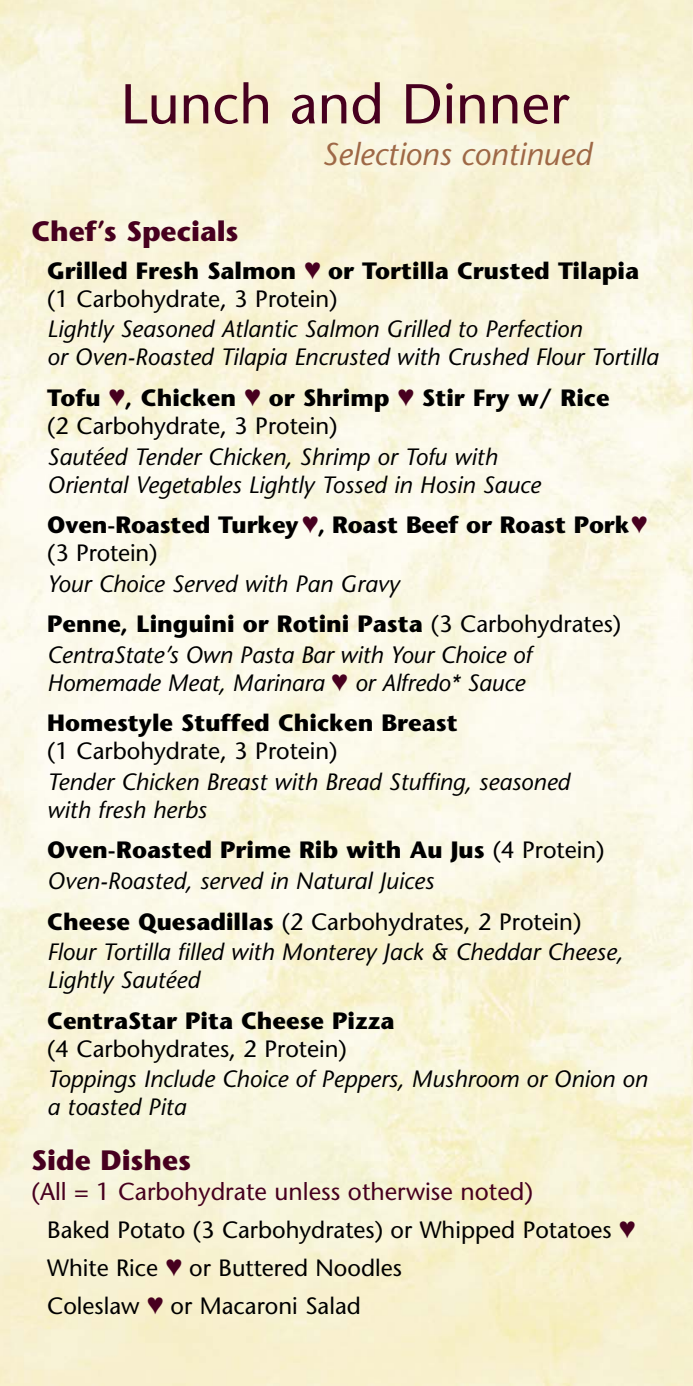
<style>
.page{position:relative;width:693px;height:1386px;background:#fff}
.page>*{position:absolute;margin:0;border:0;box-sizing:border-box;transform-origin:0 0}
.t1{font:56px "Stone Sans";color:#47001f}
.t2{font:italic 31.5px "Stone Sans";color:#9e6846}
.t3{font:700 28px "Stone Sans";color:#47001f}
.t4{font:24.5px "Stone Sans";color:#47001f}
.t5{font:italic 23.62px/28px "Stone Sans";color:#000}
.t6{font:700 23.62px/28px "Stone Sans";color:#000}
.t7{font:23.62px/38.1px "Stone Sans";color:#000}
.s1{color:#47001f}
.s2{font-weight:400}
.s3{font-weight:700;font-style:normal}
.s4{font-style:normal}
</style>
<div class="page">
<h1 class="t1" style="left:121px;top:82px;width:450px">Lunch and Dinner</h1>
<h2 class="t2" style="left:322px;top:141px;width:271px">Selections continued</h2>
<p class="t3" style="left:32px;top:220px;width:209px">Chef’s Specials</p>
<p class="t6" style="left:47px;top:259px;width:593px">Grilled Fresh Salmon <span class="s1">♥</span> or Tortilla Crusted Tilapia <span class="s2">(1 Carbohydrate, 3 Protein)</span></p>
<p class="t5" style="left:47px;top:318px;width:613px">Lightly Seasoned Atlantic Salmon Grilled to Perfection<br>or Oven-Roasted Tilapia Encrusted with Crushed Flour Tortilla</p>
<p class="t6" style="left:47px;top:386px;width:564px">Tofu <span class="s1">♥</span>, Chicken <span class="s1">♥</span> or Shrimp <span class="s1">♥</span> Stir Fry w/ Rice <span class="s2">(2 Carbohydrate, 3 Protein)</span></p>
<p class="t5" style="left:47px;top:445px;width:495px">Sautéed Tender Chicken, Shrimp or Tofu with<br>Oriental Vegetables Lightly Tossed in Hosin Sauce</p>
<p class="t6" style="left:47px;top:513px;width:602px">Oven-Roasted Turkey<span class="s1">♥</span>, Roast Beef or Roast Pork<span class="s1">♥ </span><span class="s2">(3 Protein)</span></p>
<p class="t5" style="left:47px;top:566px;width:576px;line-height:40.6px">Your Choice Served with Pan Gravy<br><span class="s3">Penne, Linguini or Rotini Pasta</span> <span class="s4">(3 Carbohydrates)</span></p>
<p class="t5" style="left:47px;top:643px;width:486px">CentraState’s Own Pasta Bar with Your Choice of<br>Homemade Meat, Marinara <span class="s1">♥</span> or Alfredo* Sauce</p>
<p class="t6" style="left:47px;top:712px;width:412px">Homestyle Stuffed Chicken Breast</p>
<p class="t7" style="left:47px;top:735px;width:292px">(1 Carbohydrate, 3 Protein)</p>
<p class="t5" style="left:47px;top:770px;width:524px">Tender Chicken Breast with Bread Stuffing, seasoned with fresh herbs</p>
<p class="t5" style="left:47px;top:838px;width:559px;line-height:30.4px"><span class="s3">Oven-Roasted Prime Rib with Au Jus</span> <span class="s4">(4 Protein)<br></span>Oven-Roasted, served in Natural Juices</p>
<p class="t5" style="left:47px;top:909px;width:577px;line-height:30.4px"><span class="s3">Cheese Quesadillas</span> <span class="s4">(2 Carbohydrates, 2 Protein)<br></span>Flour Tortilla filled with Monterey Jack &amp; Cheddar Cheese,</p>
<p class="t5" style="left:47px;top:968px;width:154px">Lightly Sautéed</p>
<p class="t6" style="left:47px;top:1009px;width:349px">CentraStar Pita Cheese Pizza</p>
<p class="t7" style="left:47px;top:1032px;width:301px">(4 Carbohydrates, 2 Protein)</p>
<p class="t5" style="left:47px;top:1068px;width:602px">Toppings Include Choice of Peppers, Mushroom or Onion on a toasted Pita</p>
<p class="t3" style="left:32px;top:1150px;width:161px">Side Dishes</p>
<p class="t4" style="left:32px;top:1182px;width:503px">(All = 1 Carbohydrate unless otherwise noted)</p>
<p class="t7" style="left:47px;top:1213px;width:590px">Baked Potato (3 Carbohydrates) or Whipped Potatoes <span class="s1">♥<br></span>White Rice <span class="s1">♥</span> or Buttered Noodles<br>Coleslaw <span class="s1">♥</span> or Macaroni Salad</p>
</div>
